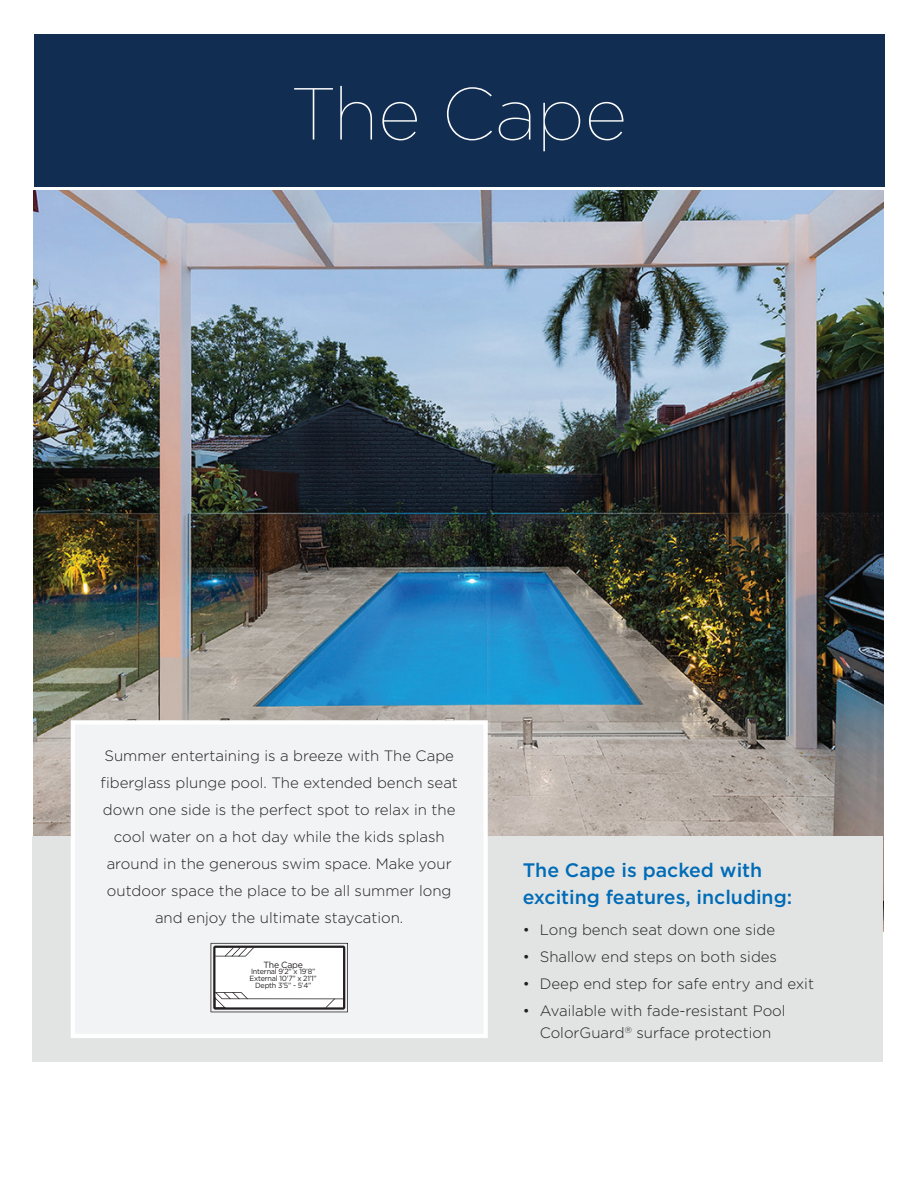
<style>
.page{position:relative;width:918px;height:1188px;background:#fff}
.page>*{position:absolute;margin:0;border:0;box-sizing:border-box;transform-origin:0 0}
.t1{font:100 73.5px "Gotham";color:#fff}
.t2{font:500 19.5px/27px "Gotham";color:#006bb6}
.t3{font:300 15px/27px "Gotham";color:#231f20;text-align:center}
.t4{font:9px "Gotham";letter-spacing:-.035em;color:#231f20}
.t5{font:7.5px/6.8px "Gotham";letter-spacing:-.035em;color:#231f20;text-align:center}
</style>
<div class="page">
<div style="left:34px;top:34px;width:850px;height:153px;background:#112e52"></div>
<img style="left:34px;top:191px;width:849px;height:645px">
<div style="left:33px;top:836px;width:850px;height:226px;background:#e2e4e4"></div>
<div style="left:73px;top:722px;width:413px;height:314px;background:#f2f3f4"></div>
<div style="left:71px;top:720px;width:417px;height:318px;border:4px solid #fff"></div>
<svg style="left:211px;top:943px;width:137px;height:69px"></svg>
<h1 class="t1" style="left:292px;top:74px;width:337px">The Cape</h1>
<p class="t3" style="left:101px;top:742px;width:359px">Summer entertaining is a breeze with The Cape fiberglass plunge pool. The extended bench seat down one side is the perfect spot to relax in the cool water on a hot day while the kids splash around in the generous swim space. Make your outdoor space the place to be all summer long and enjoy the ultimate staycation.</p>
<p class="t4" style="left:264px;top:959px;width:41px">The Cape</p>
<p class="t5" style="left:250px;top:968px;width:69px">Internal 9’2” x 19’8”<br>External 10’7” x 21’1”<br>Depth 3’5” - 5’4”</p>
<h2 class="t2" style="left:523px;top:856px;width:271px">The Cape is packed with exciting features, including:</h2>
<p class="t3" style="left:523px;top:916px;width:254px">• Long bench seat down one side</p>
<p class="t3" style="left:523px;top:943px;width:256px">• Shallow end steps on both sides</p>
<p class="t3" style="left:523px;top:970px;width:293px">• Deep end step for safe entry and exit</p>
<p class="t3" style="left:523px;top:999px;width:264px;line-height:22.5px">• Available with fade-resistant Pool<br>ColorGuard<sup>®</sup> surface protection</p>
</div>
